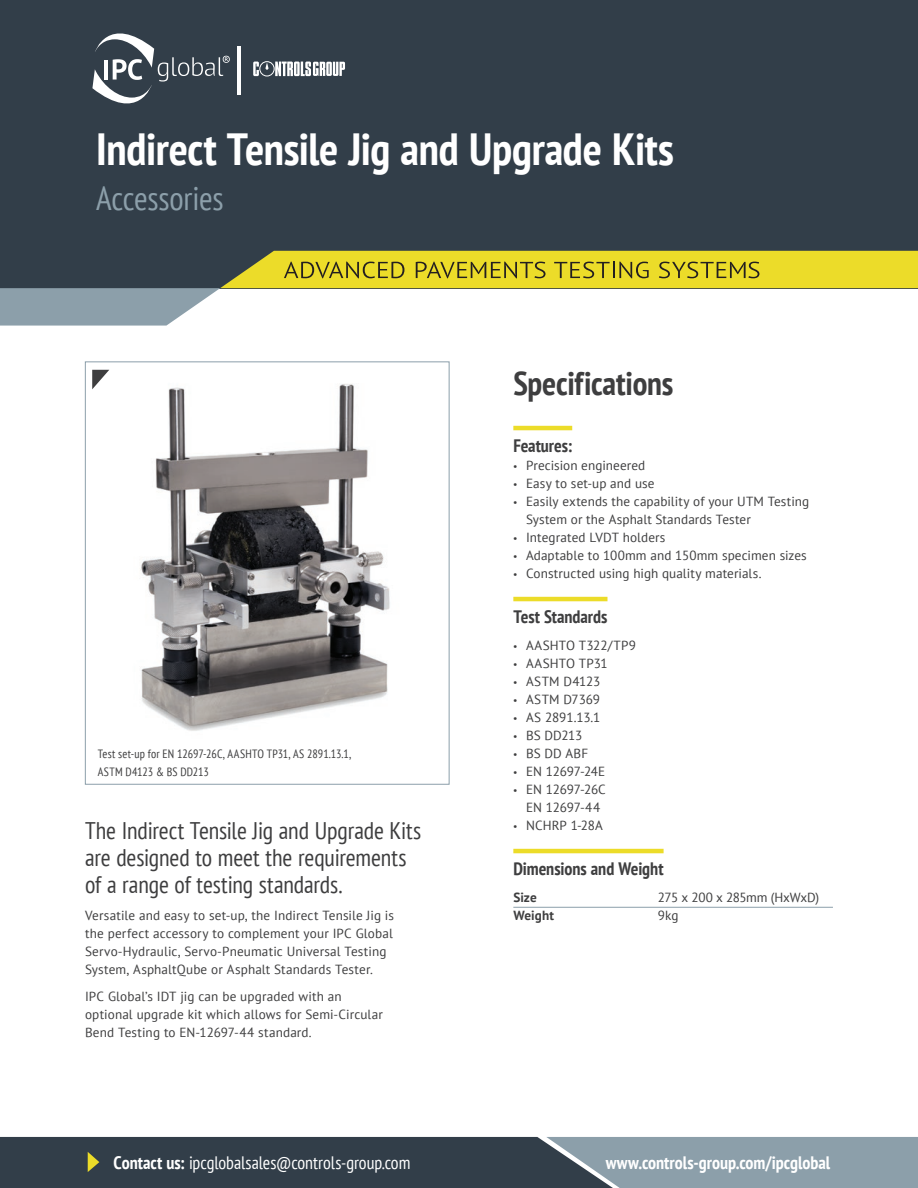
<style>
.page{position:relative;width:918px;height:1188px;background:#fff}
.page>*{position:absolute;margin:0;border:0;box-sizing:border-box;transform-origin:0 0}
.Heading_1{font:700 condensed 45px "PT Sans";letter-spacing:-.01em;color:#fff}
.DS-Heading_2{font:700 condensed 33px "PT Sans";letter-spacing:-.005em;color:#3e3e3f}
.Heading_1-2{font:condensed 33px "PT Sans";letter-spacing:-.005em;color:#8c9faa}
.Heading_4{font:condensed 24px/27px "PT Sans";letter-spacing:-.005em;color:#3e3e3f}
.t1{font:condensed 18px "PT Sans";letter-spacing:-.005em;color:#fff}
.DS-feature_sub_heads{font:700 condensed 18px "PT Sans";color:#3e3e3f}
.t2{font:700 condensed 18px "PT Sans";color:#fff}
.Heading_4-2{font:13.2px/18px "PT Sans";letter-spacing:.01em;color:#3e3e3f}
.Heading_4-3{font:13.2px/18px "PT Sans";letter-spacing:-.01em;color:#3e3e3f;text-align:center}
.features{font:13.2px "PT Sans";letter-spacing:-.02em;color:#3e3e3f}
.features_no_ruler{font:700 13.2px "PT Sans";letter-spacing:.005em;color:#3e3e3f}
.features-2{font:700 13.2px "PT Sans";color:#3e3e3f}
.features_no_ruler-2{font:13.2px "PT Sans";color:#3e3e3f}
.t3{font:condensed 12px/18px "PT Sans";letter-spacing:.005em;color:#3e3e3f}
.s1{font-family:"Myriad Pro"}
.s2{font-weight:700}
</style>
<div class="page">
<svg style="left:0;top:1137px;width:918px;height:51px;background:#55636d"></svg>
<hr style="left:513px;top:426px;width:59px;height:4px;background:#ecdc29">
<hr style="left:513px;top:597px;width:94px;height:4px;background:#ecdc29">
<hr style="left:513px;top:849px;width:151px;height:4px;background:#ecdc29">
<hr style="left:513px;top:907px;width:320px;height:1px;background:#8c9faa">
<img style="left:140px;top:384px;width:250px;height:347px">
<div style="left:85px;top:362px;width:364px;height:423px;border:1px solid #8c9faa"></div>
<svg style="left:92px;top:370px;width:17px;height:19px"></svg>
<div style="left:0;top:0;width:918px;height:288px;background:#323e49"></div>
<svg style="left:0;top:251px;width:918px;height:75px"></svg>
<hr style="left:238px;top:46px;width:3px;height:48px;background:#fff">
<div style="left:259px;top:61px;width:16px;height:15px;border:1px solid #fff;border-radius:50%"></div>
<svg style="left:266px;top:62px;width:2px;height:8px"></svg>
<svg style="left:253px;top:62px;width:6px;height:14px"></svg>
<svg style="left:275px;top:62px;width:70px;height:14px"></svg>
<svg style="left:92px;top:33px;width:138px;height:71px"></svg>
<p class="Heading_1" style="left:96px;top:120px;width:579px">Indirect Tensile Jig and Upgrade Kits</p>
<p class="Heading_1-2" style="left:96px;top:178px;width:129px">Accessories</p>
<p class="t3" style="left:98px;top:744px;width:255px">Test set-up for EN 12697-26C, AASHTO TP31, AS 2891.13.1,<br>ASTM D4123 &amp; BS DD213</p>
<p class="Heading_4" style="left:85px;top:816px;width:338px">The Indirect Tensile Jig and Upgrade Kits are designed to meet the requirements of a range of testing standards.</p>
<p class="Heading_4-2" style="left:85px;top:906px;width:311px">Versatile and easy to set-up, the Indirect Tensile Jig is the perfect accessory to complement your IPC Global Servo-Hydraulic, Servo-Pneumatic Universal Testing System, AsphaltQube or Asphalt Standards Tester.</p>
<p class="Heading_4-2" style="left:85px;top:987px;width:299px">IPC Global’s IDT jig can be upgraded with an optional upgrade kit which allows for Semi-Circular<br>Bend Testing to EN-12697-44 standard.</p>
<p class="DS-Heading_2" style="left:513px;top:362px;width:162px">Specifications</p>
<p class="DS-feature_sub_heads" style="left:513px;top:433px;width:60px">Features:</p>
<p class="Heading_4-2" style="left:513px;top:456px;width:133px"><span class="s1">•</span> Precision engineered</p>
<p class="Heading_4-2" style="left:513px;top:474px;width:143px"><span class="s1">•</span> Easy to set-up and use</p>
<p class="Heading_4-2" style="left:526px;top:492px;width:285px;text-indent:-13px"><span class="s1">•</span> Easily extends the capability of your UTM Testing<br>System or the Asphalt Standards Tester</p>
<p class="Heading_4-2" style="left:513px;top:528px;width:154px"><span class="s1">•</span> Integrated LVDT holders</p>
<p class="Heading_4-2" style="left:513px;top:546px;width:295px"><span class="s1">•</span> Adaptable to 100mm and 150mm specimen sizes</p>
<p class="Heading_4-2" style="left:513px;top:564px;width:250px"><span class="s1">•</span> Constructed using high quality materials.</p>
<p class="DS-feature_sub_heads" style="left:513px;top:604px;width:96px">Test Standards</p>
<p class="Heading_4-2" style="left:513px;top:636px;width:124px"><span class="s1">•</span> AASHTO T322/TP9</p>
<p class="Heading_4-2" style="left:513px;top:654px;width:96px"><span class="s1">•</span> AASHTO TP31</p>
<p class="Heading_4-2" style="left:513px;top:672px;width:88px"><span class="s1">•</span> ASTM D4123</p>
<p class="Heading_4-2" style="left:513px;top:690px;width:88px"><span class="s1">•</span> ASTM D7369</p>
<p class="Heading_4-2" style="left:513px;top:708px;width:89px"><span class="s1">•</span> AS 2891.13.1</p>
<p class="Heading_4-2" style="left:513px;top:726px;width:71px"><span class="s1">•</span> BS DD213</p>
<p class="Heading_4-2" style="left:513px;top:744px;width:76px"><span class="s1">•</span> BS DD ABF</p>
<p class="Heading_4-3" style="left:513px;top:762px;width:93px"><span class="s1">•</span> EN 12697-24E</p>
<p class="Heading_4-3" style="left:513px;top:780px;width:94px"><span class="s1">•</span> EN 12697-26C<br>EN 12697-44</p>
<p class="Heading_4-2" style="left:513px;top:816px;width:91px"><span class="s1">•</span> NCHRP 1-28A</p>
<p class="DS-feature_sub_heads" style="left:513px;top:856px;width:152px">Dimensions and Weight</p>
<p class="features-2" style="left:513px;top:888px;width:25px">Size</p>
<p class="features" style="left:658px;top:888px;width:163px">275 x 200 x 285mm (HxWxD)</p>
<p class="features_no_ruler" style="left:513px;top:906px;width:42px">Weight</p>
<p class="features_no_ruler-2" style="left:658px;top:906px;width:22px">9kg</p>
<h3 class="t1" style="left:114px;top:1152px;width:298px"><span class="s2">Contact us:</span> ipcglobalsales@controls-group.com</h3>
<h3 class="t2" style="left:606px;top:1151px;width:226px">www.controls-group.com/ipcglobal</h3>
</div>
